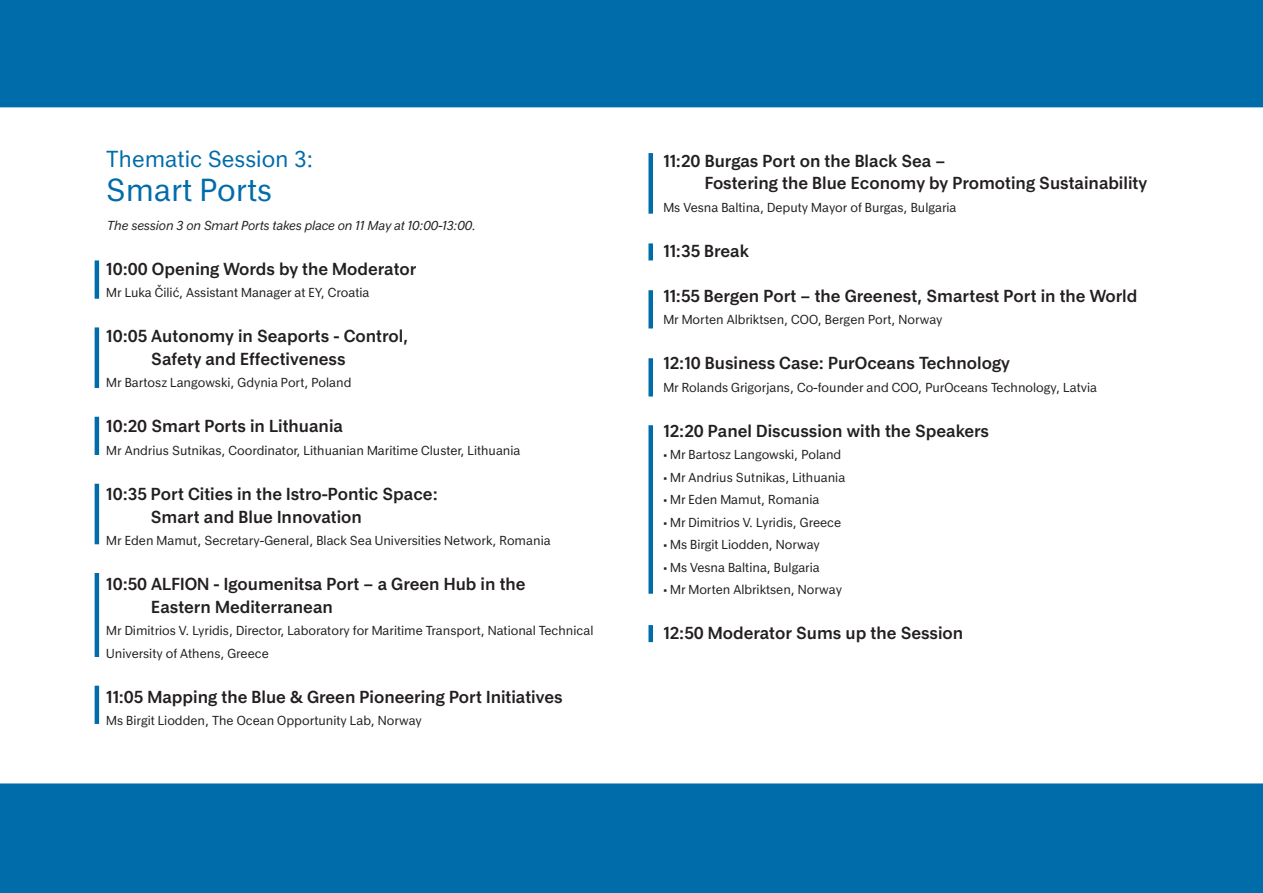
<style>
.page{position:relative;width:1263px;height:893px;background:#fff}
.page>*{position:absolute;margin:0;border:0;box-sizing:border-box;transform-origin:0 0}
.t1{font:33px "Innovation Norway";color:#006caa}
.t2{font:24px "Innovation Norway";color:#006caa}
.t3{font:700 18px/22.5px "Innovation Norway";color:#231f20}
.t4{font:13.5px/22.5px "Innovation Norway";color:#231f20}
.t5{font:italic 13.5px "Innovation Norway";color:#231f20}
</style>
<div class="page">
<hr style="left:95px;top:260px;width:4px;height:39px;background:#006caa">
<div style="left:648px;top:290px;width:5px;height:38px;background:#006caa"></div>
<div style="left:648px;top:358px;width:5px;height:38px;background:#006caa"></div>
<div style="left:648px;top:625px;width:5px;height:17px;background:#006caa"></div>
<div style="left:648px;top:425px;width:5px;height:169px;background:#006caa"></div>
<hr style="left:95px;top:417px;width:4px;height:38px;background:#006caa">
<hr style="left:95px;top:686px;width:4px;height:38px;background:#006caa">
<hr style="left:95px;top:484px;width:4px;height:60px;background:#006caa">
<div style="left:648px;top:153px;width:5px;height:61px;background:#006caa"></div>
<div style="left:648px;top:243px;width:5px;height:17px;background:#006caa"></div>
<hr style="left:95px;top:573px;width:4px;height:84px;background:#006caa">
<hr style="left:95px;top:327px;width:4px;height:61px;background:#006caa">
<div style="left:0;top:101px;width:1263px;height:6px;background:#006caa"></div>
<div style="left:0;top:0;width:1263px;height:101px;background:#006caa"></div>
<div style="left:0;top:784px;width:1263px;height:109px;background:#006caa"></div>
<h2 class="t2" style="left:106px;top:142px;width:209px">Thematic Session 3:</h2>
<h1 class="t1" style="left:106px;top:167px;width:167px">Smart Ports</h1>
<p class="t5" style="left:106px;top:214px;width:371px">The session 3 on Smart Ports takes place on 11 May at 10:00-13:00.</p>
<h3 class="t3" style="left:106px;top:256px;width:312px">10:00 Opening Words by the Moderator</h3>
<p class="t4" style="left:106px;top:281px;width:265px">Mr Luka Čilić, Assistant Manager at EY, Croatia</p>
<h3 class="t3" style="left:151px;top:324px;width:259px;text-indent:-45px">10:05 Autonomy in Seaports - Control,<br>Safety and Effectiveness</h3>
<p class="t4" style="left:106px;top:371px;width:247px">Mr Bartosz Langowski, Gdynia Port, Poland</p>
<h3 class="t3" style="left:106px;top:414px;width:238px">10:20 Smart Ports in Lithuania</h3>
<p class="t4" style="left:106px;top:438px;width:416px">Mr Andrius Sutnikas, Coordinator, Lithuanian Maritime Cluster, Lithuania</p>
<h3 class="t3" style="left:151px;top:481px;width:288px;text-indent:-45px">10:35 Port Cities in the Istro-Pontic Space:<br>Smart and Blue Innovation</h3>
<p class="t4" style="left:106px;top:528px;width:446px">Mr Eden Mamut, Secretary-General, Black Sea Universities Network, Romania</p>
<h3 class="t3" style="left:151px;top:571px;width:376px;text-indent:-45px">10:50 ALFION - Igoumenitsa Port – a Green Hub in the<br>Eastern Mediterranean</h3>
<p class="t4" style="left:106px;top:618px;width:489px">Mr Dimitrios V. Lyridis, Director, Laboratory for Maritime Transport, National Technical<br>University of Athens, Greece</p>
<h3 class="t3" style="left:106px;top:684px;width:458px">11:05 Mapping the Blue &amp; Green Pioneering Port Initiatives</h3>
<p class="t4" style="left:106px;top:708px;width:317px">Ms Birgit Liodden, The Ocean Opportunity Lab, Norway</p>
<h3 class="t3" style="left:705px;top:148px;width:444px;text-indent:-41px">11:20 Burgas Port on the Black Sea –<br>Fostering the Blue Economy by Promoting Sustainability</h3>
<p class="t4" style="left:663px;top:195px;width:295px">Ms Vesna Baltina, Deputy Mayor of Burgas, Bulgaria</p>
<h3 class="t3" style="left:663px;top:238px;width:87px">11:35 Break</h3>
<h3 class="t3" style="left:663px;top:283px;width:475px">11:55 Bergen Port – the Greenest, Smartest Port in the World</h3>
<p class="t4" style="left:663px;top:307px;width:281px">Mr Morten Albriktsen, COO, Bergen Port, Norway</p>
<h3 class="t3" style="left:663px;top:351px;width:348px">12:10 Business Case: PurOceans Technology</h3>
<p class="t4" style="left:663px;top:375px;width:435px">Mr Rolands Grigorjans, Co-founder and COO, PurOceans Technology, Latvia</p>
<h3 class="t3" style="left:663px;top:418px;width:327px">12:20 Panel Discussion with the Speakers</h3>
<p class="t4" style="left:663px;top:442px;width:179px">• Mr Bartosz Langowski, Poland</p>
<p class="t4" style="left:663px;top:465px;width:183px">• Mr Andrius Sutnikas, Lithuania</p>
<p class="t4" style="left:663px;top:487px;width:157px">• Mr Eden Mamut, Romania</p>
<p class="t4" style="left:663px;top:510px;width:179px">• Mr Dimitrios V. Lyridis, Greece</p>
<p class="t4" style="left:663px;top:532px;width:158px">• Ms Birgit Liodden, Norway</p>
<p class="t4" style="left:663px;top:555px;width:158px">• Ms Vesna Baltina, Bulgaria</p>
<p class="t4" style="left:663px;top:578px;width:180px">• Mr Morten Albriktsen, Norway</p>
<h3 class="t3" style="left:663px;top:621px;width:301px">12:50 Moderator Sums up the Session</h3>
</div>
